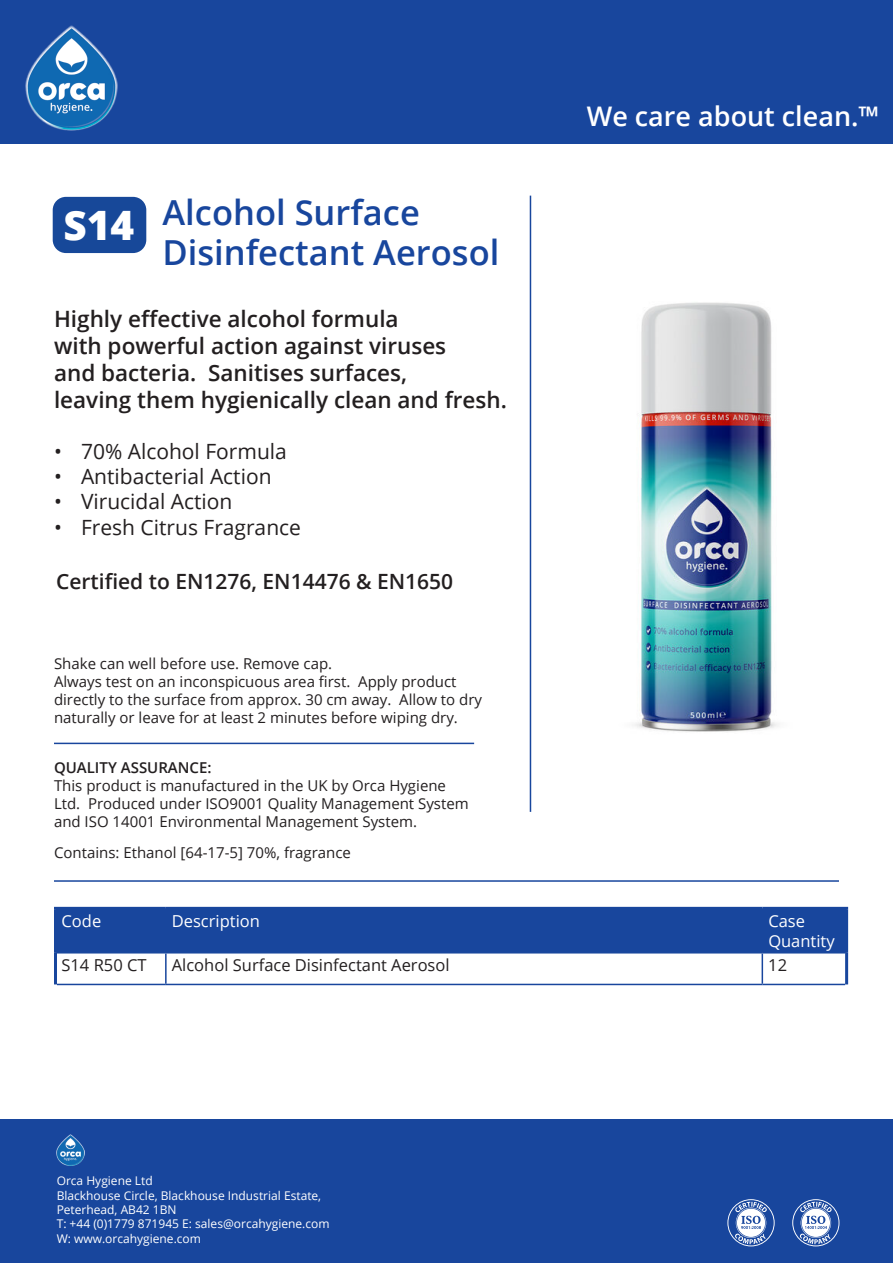
<style>
.page{position:relative;width:893px;height:1263px;background:#fff}
.page>*{position:absolute;margin:0;border:0;box-sizing:border-box;transform-origin:0 0}
.t1{font:800 40.5px "Open Sans";color:#fff}
.t2{font:600 34.5px/40.5px "Open Sans";color:#18469d}
.t3{font:600 27px "Open Sans";color:#fff}
.t4{font:600 22.5px/27px "Open Sans";color:#231f20}
.t5{font:21px "Open Sans";color:#231f20}
.t6{font:600 21px "Open Sans";color:#231f20}
.t7{font:16.5px "Open Sans";color:#231f20}
.t8{font:16.5px/19.8px "Open Sans";color:#fff}
.t9{font:15px/18px "Open Sans";color:#231f20}
.t10{font:600 15px "Open Sans";color:#231f20}
.t11{font:12px/14.4px "Open Sans";color:#fff}
</style>
<div class="page">
<div style="left:0;top:0;width:893px;height:144px;background:#18469d"></div>
<div style="left:0;top:1119px;width:893px;height:144px;background:#18469d"></div>
<img style="left:26px;top:26px;width:92px;height:104px">
<div style="left:57px;top:910px;width:788px;height:42px;background:#18469d"></div>
<hr style="left:54px;top:907px;width:112px;height:3px;background:#18469d">
<hr style="left:54px;top:910px;width:3px;height:43px;background:#18469d">
<hr style="left:166px;top:907px;width:596px;height:3px;background:#18469d">
<hr style="left:762px;top:907px;width:86px;height:3px;background:#18469d">
<hr style="left:845px;top:910px;width:3px;height:43px;background:#18469d">
<hr style="left:54px;top:953px;width:3px;height:31px;background:#18469d">
<hr style="left:845px;top:953px;width:3px;height:31px;background:#18469d">
<hr style="left:165px;top:910px;width:2px;height:42px;background:#18469d">
<hr style="left:762px;top:910px;width:1px;height:42px;background:#18469d">
<hr style="left:57px;top:952px;width:109px;height:1px;background:#18469d">
<hr style="left:166px;top:952px;width:596px;height:1px;background:#18469d">
<hr style="left:165px;top:953px;width:2px;height:31px;background:#18469d">
<hr style="left:762px;top:952px;width:83px;height:1px;background:#18469d">
<hr style="left:762px;top:953px;width:1px;height:31px;background:#18469d">
<hr style="left:57px;top:984px;width:109px;height:1px;background:#18469d">
<hr style="left:166px;top:984px;width:596px;height:1px;background:#18469d">
<hr style="left:762px;top:984px;width:83px;height:1px;background:#18469d">
<img style="left:57px;top:1134px;width:27px;height:32px">
<hr style="left:54px;top:880px;width:785px;height:2px;background:#18469d">
<svg style="left:792px;top:1199px;width:47px;height:47px"></svg>
<svg style="left:727px;top:1199px;width:48px;height:47px"></svg>
<hr style="left:530px;top:196px;width:1px;height:616px;background:#18469d">
<div style="left:50px;top:194px;width:99px;height:62px;background:#174899;border-radius:16px"></div>
<div style="left:47px;top:191px;width:105px;height:68px;border:5px solid #fff;border-radius:16px"></div>
<hr style="left:54px;top:743px;width:420px;height:1px;background:#18469d">
<img style="left:634px;top:302px;width:144px;height:430px">
<h1 class="t1" style="left:64px;top:195px;width:72px">S14</h1>
<h2 class="t2" style="left:162px;top:191px;width:338px">Alcohol Surface<br>Disinfectant Aerosol</h2>
<h3 class="t4" style="left:54px;top:304px;width:454px">Highly effective alcohol formula<br>with powerful action against viruses<br>and bacteria. Sanitises surfaces,<br>leaving them hygienically clean and fresh.</h3>
<h3 class="t5" style="left:54px;top:437px;width:234px">• 70% Alcohol Formula</h3>
<h3 class="t5" style="left:54px;top:462px;width:219px">• Antibacterial Action</h3>
<h3 class="t5" style="left:54px;top:487px;width:180px">• Virucidal Action</h3>
<h3 class="t5" style="left:54px;top:512px;width:248px">• Fresh Citrus Fragrance</h3>
<h3 class="t6" style="left:56px;top:567px;width:399px">Certified to EN1276, EN14476 &amp; EN1650</h3>
<p class="t9" style="left:54px;top:654px;width:430px">Shake can well before use. Remove cap.<br>Always test on an inconspicuous area first. Apply product directly to the surface from approx. 30 cm away. Allow to dry naturally or leave for at least 2 minutes before wiping dry.</p>
<p class="t10" style="left:54px;top:757px;width:159px">QUALITY ASSURANCE:</p>
<p class="t9" style="left:54px;top:776px;width:416px">This product is manufactured in the UK by Orca Hygiene<br>Ltd. Produced under ISO9001 Quality Management System and ISO 14001 Environmental Management System.</p>
<p class="t9" style="left:54px;top:843px;width:298px">Contains: Ethanol [64-17-5] 70%, fragrance</p>
<h3 class="t3" style="left:587px;top:98px;width:294px">We care about clean.™</h3>
<p class="t8" style="left:62px;top:911px;width:41px">Code</p>
<p class="t8" style="left:172px;top:911px;width:90px">Description</p>
<p class="t8" style="left:768px;top:911px;width:68px">Case<br>Quantity</p>
<p class="t7" style="left:61px;top:954px;width:87px">S14 R50 CT</p>
<p class="t7" style="left:172px;top:954px;width:279px">Alcohol Surface Disinfectant Aerosol</p>
<p class="t7" style="left:768px;top:954px;width:20px">12</p>
<p class="t11" style="left:57px;top:1173px;width:274px">Orca Hygiene Ltd<br>Blackhouse Circle, Blackhouse Industrial Estate,<br>Peterhead, AB42 1BN<br>T: +44 (0)1779 871945 E: sales@orcahygiene.com<br>W: www.orcahygiene.com</p>
</div>
